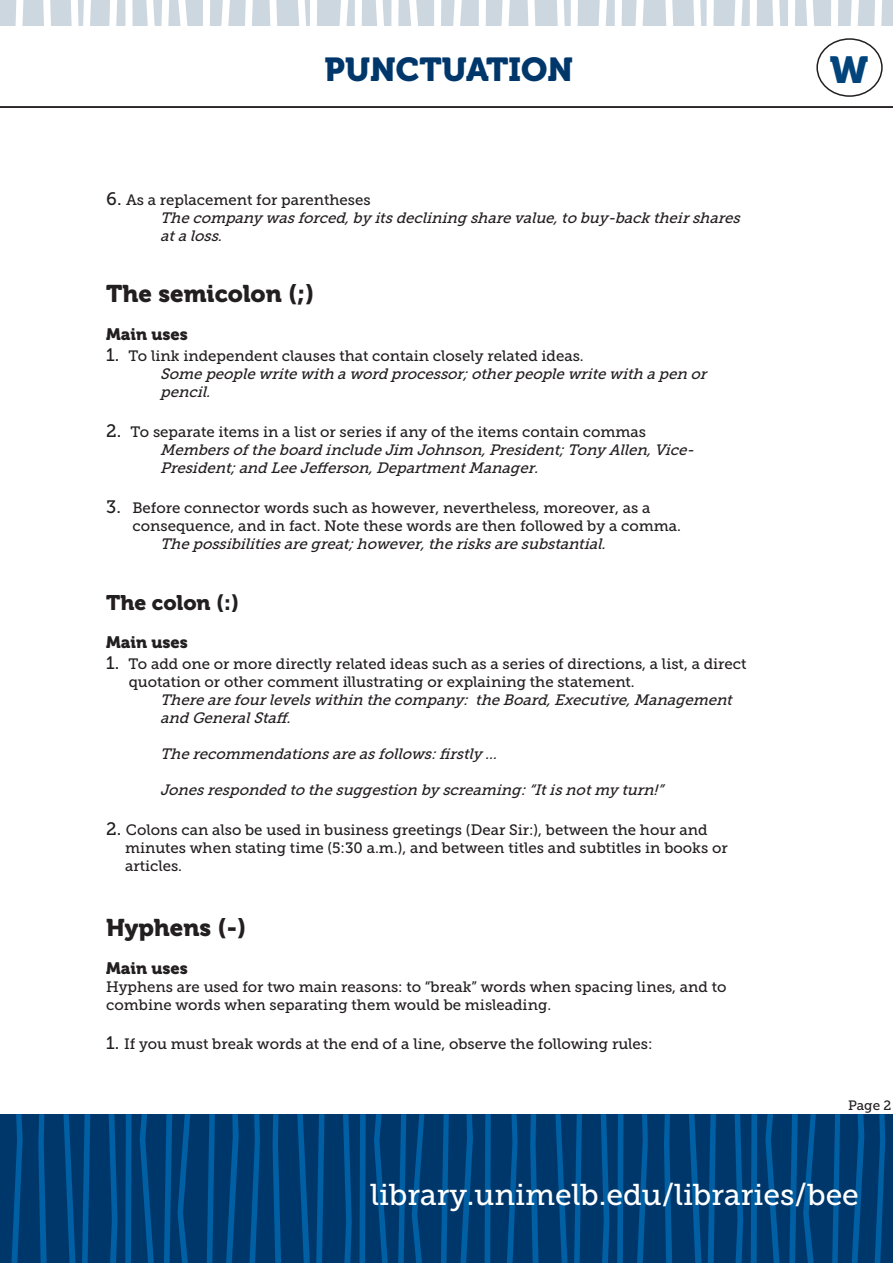
<style>
.page{position:relative;width:893px;height:1263px;background:#fff}
.page>*{position:absolute;margin:0;border:0;box-sizing:border-box;transform-origin:0 0}
.t1{font:37.5px "Museo 900";color:#00447b}
.t2{font:33px "Museo 900";color:#00376b}
.t3{font:30px "Museo Slab 500";color:#fff}
.t4{font:24px "Museo 900";color:#231f20}
.t5{font:21px "Museo 900";color:#231f20}
.t6{font:16.5px "Museo 900";color:#231f20}
.t7{font:15px/18px "Museo Slab 500";color:#231f20}
.t8{font:italic 15px/18px "Museo Slab 500";color:#231f20}
.t9{font:13.5px "Museo Slab 500";color:#231f20}
.s1{font-size:18px}
</style>
<div class="page">
<div style="left:0;top:1114px;width:893px;height:148px;background:#00376b"></div>
<svg style="left:11px;top:1114px;width:12px;height:149px"></svg>
<svg style="left:249px;top:1114px;width:11px;height:149px"></svg>
<svg style="left:506px;top:1114px;width:12px;height:149px"></svg>
<svg style="left:38px;top:1114px;width:9px;height:149px"></svg>
<svg style="left:273px;top:1114px;width:9px;height:149px"></svg>
<svg style="left:530px;top:1114px;width:9px;height:149px"></svg>
<svg style="left:63px;top:1114px;width:13px;height:149px"></svg>
<svg style="left:555px;top:1114px;width:13px;height:149px"></svg>
<svg style="left:82px;top:1114px;width:8px;height:149px"></svg>
<svg style="left:297px;top:1114px;width:27px;height:149px"></svg>
<svg style="left:574px;top:1114px;width:8px;height:149px"></svg>
<svg style="left:109px;top:1114px;width:8px;height:149px"></svg>
<svg style="left:343px;top:1114px;width:9px;height:149px"></svg>
<svg style="left:601px;top:1114px;width:8px;height:149px"></svg>
<svg style="left:125px;top:1114px;width:7px;height:149px"></svg>
<svg style="left:359px;top:1114px;width:7px;height:149px"></svg>
<svg style="left:617px;top:1114px;width:6px;height:149px"></svg>
<svg style="left:484px;top:1114px;width:7px;height:149px"></svg>
<svg style="left:140px;top:1114px;width:15px;height:149px"></svg>
<svg style="left:374px;top:1114px;width:15px;height:149px"></svg>
<svg style="left:164px;top:1114px;width:8px;height:149px"></svg>
<svg style="left:398px;top:1114px;width:8px;height:149px"></svg>
<svg style="left:178px;top:1114px;width:12px;height:149px"></svg>
<svg style="left:412px;top:1114px;width:12px;height:149px"></svg>
<svg style="left:206px;top:1114px;width:9px;height:149px"></svg>
<svg style="left:440px;top:1114px;width:9px;height:149px"></svg>
<svg style="left:225px;top:1114px;width:14px;height:149px"></svg>
<svg style="left:459px;top:1114px;width:14px;height:149px"></svg>
<svg style="left:636px;top:1114px;width:12px;height:149px"></svg>
<svg style="left:874px;top:1114px;width:11px;height:149px"></svg>
<svg style="left:664px;top:1114px;width:9px;height:149px"></svg>
<svg style="left:689px;top:1114px;width:27px;height:149px"></svg>
<svg style="left:734px;top:1114px;width:9px;height:149px"></svg>
<svg style="left:751px;top:1114px;width:6px;height:149px"></svg>
<svg style="left:765px;top:1114px;width:16px;height:149px"></svg>
<svg style="left:789px;top:1114px;width:27px;height:149px"></svg>
<svg style="left:832px;top:1114px;width:8px;height:149px"></svg>
<svg style="left:851px;top:1114px;width:13px;height:149px"></svg>
<div style="left:0;top:0;width:893px;height:26px;background:#ccd7e0"></div>
<svg style="left:16px;top:0;width:8px;height:26px"></svg>
<svg style="left:161px;top:0;width:9px;height:26px"></svg>
<svg style="left:203px;top:0;width:7px;height:26px"></svg>
<svg style="left:571px;top:0;width:7px;height:26px"></svg>
<svg style="left:615px;top:0;width:7px;height:26px"></svg>
<svg style="left:750px;top:0;width:7px;height:26px"></svg>
<svg style="left:831px;top:0;width:7px;height:26px"></svg>
<svg style="left:874px;top:0;width:8px;height:26px"></svg>
<svg style="left:788px;top:0;width:7px;height:26px"></svg>
<svg style="left:391px;top:0;width:8px;height:26px"></svg>
<svg style="left:434px;top:0;width:8px;height:26px"></svg>
<svg style="left:479px;top:0;width:7px;height:26px"></svg>
<svg style="left:221px;top:0;width:9px;height:26px"></svg>
<svg style="left:339px;top:0;width:23px;height:26px"></svg>
<svg style="left:453px;top:0;width:9px;height:26px"></svg>
<svg style="left:501px;top:0;width:9px;height:26px"></svg>
<svg style="left:599px;top:0;width:8px;height:26px"></svg>
<svg style="left:635px;top:0;width:9px;height:26px"></svg>
<svg style="left:734px;top:0;width:9px;height:26px"></svg>
<svg style="left:851px;top:0;width:8px;height:26px"></svg>
<svg style="left:245px;top:0;width:8px;height:26px"></svg>
<svg style="left:109px;top:0;width:8px;height:26px"></svg>
<svg style="left:43px;top:0;width:8px;height:26px"></svg>
<svg style="left:71px;top:0;width:20px;height:26px"></svg>
<div style="left:125px;top:0;width:8px;height:26px;background:#fff"></div>
<svg style="left:146px;top:0;width:9px;height:26px"></svg>
<svg style="left:269px;top:0;width:8px;height:26px"></svg>
<svg style="left:298px;top:0;width:19px;height:26px"></svg>
<svg style="left:375px;top:0;width:9px;height:26px"></svg>
<svg style="left:527px;top:0;width:8px;height:26px"></svg>
<svg style="left:557px;top:0;width:8px;height:26px"></svg>
<svg style="left:665px;top:0;width:8px;height:26px"></svg>
<svg style="left:806px;top:0;width:8px;height:26px"></svg>
<svg style="left:693px;top:0;width:21px;height:26px"></svg>
<svg style="left:772px;top:0;width:8px;height:26px"></svg>
<svg style="left:409px;top:0;width:9px;height:26px"></svg>
<svg style="left:178px;top:0;width:9px;height:26px"></svg>
<div style="left:816px;top:38px;width:67px;height:59px;border:2px solid #231f20;border-radius:50%"></div>
<hr style="left:0;top:106px;width:893px;height:2px;background:#231f20">
<h2 class="t2" style="left:325px;top:51px;width:250px">PUNCTUATION</h2>
<h1 class="t1" style="left:830px;top:49px;width:40px">W</h1>
<p class="t7" style="left:106px;top:191px;width:266px"><span class="s1">6.</span> As a replacement for parentheses</p>
<p class="t8" style="left:160px;top:209px;width:585px">Thecompany wasforced,by itsdeclining sharevalue,to buy-back theirshares ataloss.</p>
<p class="t4" style="left:106px;top:280px;width:210px">The semicolon (;)</p>
<p class="t6" style="left:106px;top:325px;width:83px">Main uses</p>
<p class="t7" style="left:106px;top:347px;width:479px"><span class="s1">1.</span> To link independent clauses that contain closely related ideas.</p>
<p class="t8" style="left:160px;top:365px;width:552px">Somepeoplewritewith aword processor;otherpeoplewritewith apen or pencil.</p>
<p class="t7" style="left:106px;top:423px;width:541px"><span class="s1">2.</span> To separate items in a list or series if any of the items contain commas</p>
<p class="t8" style="left:160px;top:441px;width:539px">Membersoftheboard includeJim Johnson,President;Tony Allen,Vice-<br>President;and LeeJefferson,DepartmentManager.</p>
<p class="t7" style="left:133px;top:499px;width:550px;text-indent:-26px"><span class="s1">3.</span> Before connector words such as however, nevertheless, moreover, as a consequence, and in fact. Note these words are then followed by a comma.</p>
<p class="t8" style="left:160px;top:535px;width:451px">Thepossibilitiesaregreat;however,therisksaresubstantial.</p>
<p class="t5" style="left:106px;top:591px;width:134px">The colon (:)</p>
<p class="t6" style="left:106px;top:632px;width:83px">Main uses</p>
<p class="t7" style="left:129px;top:655px;width:619px;text-indent:-22px"><span class="s1">1.</span> To add one or more directly related ideas such as a series of directions, a list, a direct quotation or other comment illustrating or explaining the statement.</p>
<p class="t8" style="left:160px;top:691px;width:577px">Therearefourlevelswithin thecompany: theBoard,Executive,Management and GeneralStaff.</p>
<p class="t8" style="left:160px;top:745px;width:343px">Therecommendationsareasfollows:firstly …</p>
<p class="t8" style="left:160px;top:781px;width:509px">Jonesresponded to thesuggestion by screaming:“Itisnotmy turn!”</p>
<p class="t7" style="left:125px;top:821px;width:604px;text-indent:-19px"><span class="s1">2.</span> Colons can also be used in business greetings (Dear Sir:), between the hour and minutes when stating time (5:30 a.m.), and between titles and subtitles in books or articles.</p>
<p class="t4" style="left:106px;top:914px;width:142px">Hyphens (-)</p>
<p class="t6" style="left:106px;top:958px;width:83px">Main uses</p>
<p class="t7" style="left:106px;top:977px;width:622px">Hyphens are used for two main reasons: to “break” words when spacing lines, and to combine words when separating them would be misleading.</p>
<p class="t7" style="left:106px;top:1035px;width:548px"><span class="s1">1.</span> If you must break words at the end of a line, observe the following rules:</p>
<p class="t9" style="left:848px;top:1098px;width:45px">Page 2</p>
<h3 class="t3" style="left:370px;top:1177px;width:490px">library.unimelb.edu/libraries/bee</h3>
</div>
